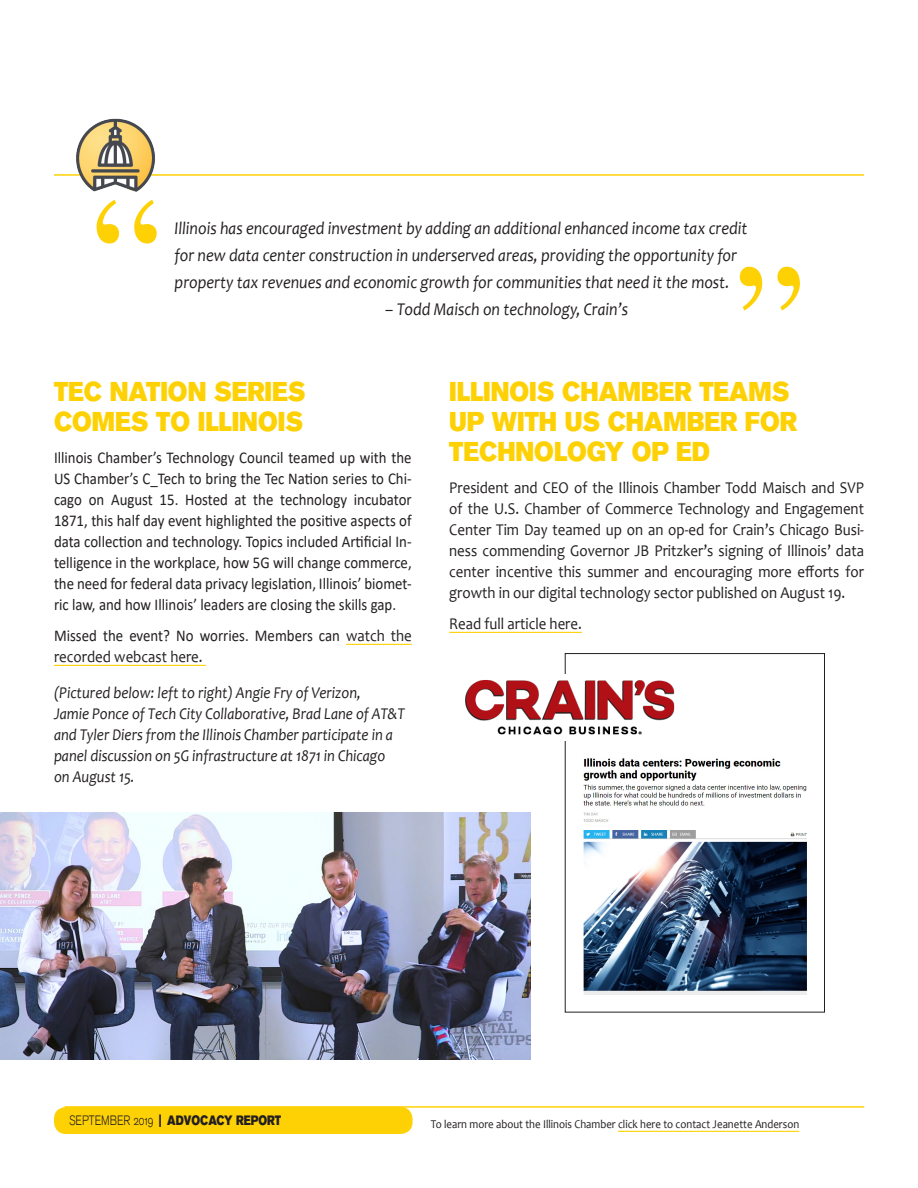
<style>
.page{position:relative;width:918px;height:1188px;background:#fff}
.page>*{position:absolute;margin:0;border:0;box-sizing:border-box;transform-origin:0 0}
.Advocacy-text{font:27px/30px "Akzidenz Grotesk BQ Super";color:#fed105;scale:.9 1}
.t1{font:italic 18px/27px "Candara";color:#231f20;scale:.9 1}
.Advocacy-text-2{font:16.5px/21px "Calibri";color:#231f20;text-align:justify;scale:.9 1}
.Advocacy-text-3{font:16.5px/21px "Candara";color:#231f20;text-align:justify;scale:.9 1}
.Advocacy-text-4{font:italic 16.5px/21px "Candara";color:#231f20;scale:.9 1}
.t2{font:13.5px "Akzidenz Grotesk BQ Super";color:#231f20;scale:.8 1}
.Advocacy-text-5{font:12px "Candara";color:#231f20;scale:.9 1}
.s1{font-family:"Candara"}
.s2{font-family:"Akzidenz Grotesk BQ Light Os F"}
</style>
<div class="page">
<hr style="left:54px;top:174px;width:810px;height:2px;background:#fed105">
<img style="left:72px;top:118px;width:86px;height:74px">
<svg style="left:97px;top:200px;width:60px;height:43px"></svg>
<svg style="left:740px;top:267px;width:60px;height:44px"></svg>
<div style="left:54px;top:1107px;width:359px;height:27px;background:#fed105;border-radius:12px"></div>
<hr style="left:618px;top:1131px;width:181px;height:1px;background:#fed105">
<hr style="left:65px;top:1106px;width:799px;height:2px;background:#fed105">
<hr style="left:449px;top:632px;width:133px;height:1px;background:#fed105">
<hr style="left:346px;top:644px;width:66px;height:1px;background:#fed105">
<hr style="left:54px;top:665px;width:152px;height:1px;background:#fed105">
<img style="left:0;top:812px;width:530px;height:247px">
<img style="left:583px;top:758px;width:224px;height:236px">
<div style="left:565px;top:653px;width:260px;height:359px;border:1px solid #231f20"></div>
<img style="left:465px;top:675px;width:210px;height:66px">
<p class="t1" style="left:175px;top:214px;width:638px">Illinois has encouraged investment by adding an additional enhanced income tax credit for new data center construction in underserved areas, providing the opportunity for property tax revenues and economic growth for communities that need it the most.</p>
<p class="t1" style="left:385px;top:295px;width:271px">– Todd Maisch on technology, Crain’s</p>
<p class="Advocacy-text" style="left:54px;top:377px;width:281px">TEC NATION SERIES</p>
<p class="Advocacy-text" style="left:54px;top:407px;width:278px">COMES TO ILLINOIS</p>
<p class="Advocacy-text-2" style="left:54px;top:446px;width:399px">Illinois Chamber’s Technology Council teamed up with the US Chamber’s C_Tech to bring the Tec Nation series to Chi&shy;cago on August 15. Hosted at the technology incubator 1871, this half day event highlighted the positive aspects of data collection and technology. Topics included Artificial In&shy;telligence in the workplace, how 5G will change commerce, the need for federal data privacy legislation, Illinois’ biomet&shy;ric law, and how Illinois’ leaders are closing the skills gap.</p>
<p class="Advocacy-text-2" style="left:54px;top:625px;width:399px">Missed the event? No worries. Members can <span class="s1">watch the recorded webcast here.</span></p>
<p class="Advocacy-text-4" style="left:54px;top:682px;width:392px">(Pictured below: left to right) Angie Fry of Verizon,<br>Jamie Ponce of Tech City Collaborative, Brad Lane of AT&amp;T and Tyler Diers from the Illinois Chamber participate in a panel discussion on 5G infrastructure at 1871 in Chicago on August 15.</p>
<p class="Advocacy-text" style="left:449px;top:377px;width:388px">ILLINOIS CHAMBER TEAMS<br>UP WITH US CHAMBER FOR<br>TECHNOLOGY OP ED</p>
<p class="Advocacy-text-3" style="left:449px;top:477px;width:462px">President and CEO of the Illinois Chamber Todd Maisch and SVP of the U.S. Chamber of Commerce Technology and Engagement Center Tim Day teamed up on an op-ed for Crain’s Chicago Busi&shy;ness commending Governor JB Pritzker’s signing of Illinois’ data center incentive this summer and encouraging more efforts for growth in our digital technology sector published on August 19.</p>
<p class="Advocacy-text-3" style="left:449px;top:613px;width:149px">Read full article here.</p>
<p class="t2" style="left:69px;top:1113px;width:267px"><span class="s2">SEPTEMBER 2019</span> | ADVOCACY REPORT</p>
<p class="Advocacy-text-5" style="left:431px;top:1117px;width:411px">To learn more about the Illinois Chamber click here to contact Jeanette Anderson</p>
</div>
